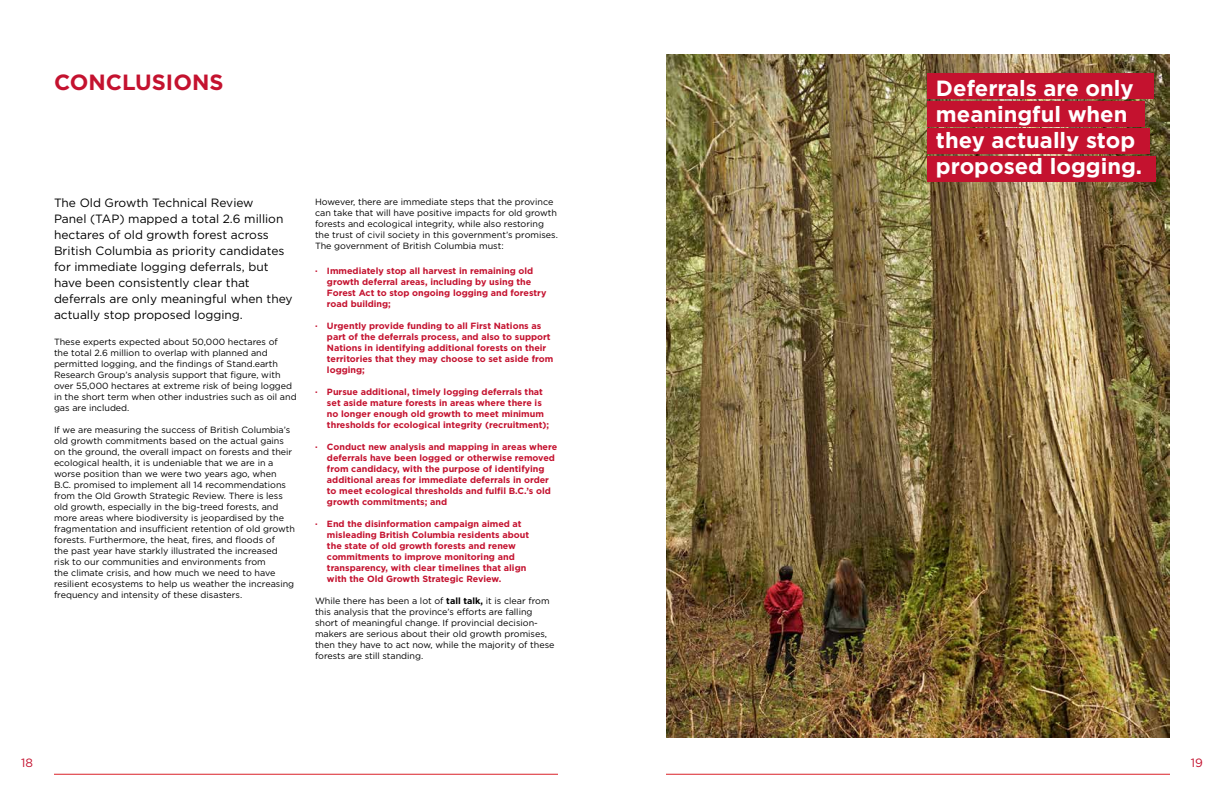
<style>
.page{position:relative;width:1224px;height:792px;background:#fff}
.page>*{position:absolute;margin:0;border:0;box-sizing:border-box;transform-origin:0 0}
.t1{font:700 22px/26px "Gotham";color:#fff}
.t2{font:700 22px "Gotham";color:#c4122f}
.t3{font:12px/16px "Gotham";color:#000}
.t4{font:12px "Gotham";color:#c4122f}
.t5{font:9px/11px "Gotham";color:#000}
.t6{font:700 9px/11px "Gotham";color:#c4122f}
.s1{font-weight:700}
</style>
<div class="page">
<hr style="left:54px;top:774px;width:504px;height:1px;background:#da2128">
<hr style="left:666px;top:774px;width:504px;height:1px;background:#da2128">
<img style="left:667px;top:54px;width:503px;height:684px">
<div style="left:927px;top:73px;width:226px;height:26px;background:#c4122f"></div>
<div style="left:927px;top:101px;width:217px;height:25px;background:#c4122f"></div>
<div style="left:927px;top:128px;width:222px;height:26px;background:#c4122f"></div>
<div style="left:927px;top:156px;width:229px;height:26px;background:#c4122f"></div>
<h1 class="t2" style="left:54px;top:70px;width:171px">CONCLUSIONS</h1>
<p class="t3" style="left:54px;top:195px;width:240px">The Old Growth Technical Review<br>Panel (TAP) mapped a total 2.6 million hectares of old growth forest across British Columbia as priority candidates for immediate logging deferrals, but have been consistently clear that deferrals are only meaningful when they actually stop proposed logging.</p>
<p class="t5" style="left:54px;top:336px;width:244px">These experts expected about 50,000 hectares of<br>the total 2.6 million to overlap with planned and permitted logging, and the findings of Stand.earth Research Group’s analysis support that figure, with over 55,000 hectares at extreme risk of being logged in the short term when other industries such as oil and gas are included.</p>
<p class="t5" style="left:54px;top:424px;width:243px">If we are measuring the success of British Columbia’s old growth commitments based on the actual gains on the ground, the overall impact on forests and their ecological health, it is undeniable that we are in a worse position than we were two years ago, when B.C. promised to implement all 14 recommendations from the Old Growth Strategic Review. There is less old growth, especially in the big-treed forests, and more areas where biodiversity is jeopardised by the fragmentation and insufficient retention of old growth forests. Furthermore, the heat, fires, and floods of<br>the past year have starkly illustrated the increased risk to our communities and environments from<br>the climate crisis, and how much we need to have resilient ecosystems to help us weather the increasing frequency and intensity of these disasters.</p>
<p class="t5" style="left:315px;top:196px;width:244px">However, there are immediate steps that the province can take that will have positive impacts for old growth forests and ecological integrity, while also restoring the trust of civil society in this government’s promises.<br>The government of British Columbia must:</p>
<p class="t6" style="left:327px;top:265px;width:221px;text-indent:-12px">· Immediately stop all harvest in remaining old growth deferral areas, including by using the Forest Act to stop ongoing logging and forestry road building;</p>
<p class="t6" style="left:327px;top:320px;width:228px;text-indent:-12px">· Urgently provide funding to all First Nations as part of the deferrals process, and also to support Nations in identifying additional forests on their territories that they may choose to set aside from logging;</p>
<p class="t6" style="left:327px;top:386px;width:224px;text-indent:-12px">· Pursue additional, timely logging deferrals that set aside mature forests in areas where there is no longer enough old growth to meet minimum thresholds for ecological integrity (recruitment);</p>
<p class="t6" style="left:327px;top:441px;width:232px;text-indent:-12px">· Conduct new analysis and mapping in areas where deferrals have been logged or otherwise removed from candidacy, with the purpose of identifying additional areas for immediate deferrals in order to meet ecological thresholds and fulfil B.C.’s old growth commitments; and</p>
<p class="t6" style="left:327px;top:518px;width:204px;text-indent:-12px">· End the disinformation campaign aimed at misleading British Columbia residents about the state of old growth forests and renew commitments to improve monitoring and transparency, with clear timelines that align with the Old Growth Strategic Review.</p>
<p class="t5" style="left:315px;top:595px;width:241px">While there has been a lot of <span class="s1">tall talk,</span> it is clear from this analysis that the province’s efforts are falling short of meaningful change. If provincial decision&shy;makers are serious about their old growth promises, then they have to act now, while the majority of these forests are still standing.</p>
<h1 class="t1" style="left:936px;top:75px;width:208px">Deferrals are only meaningful when they actually stop proposed logging.</h1>
<h2 class="t4" style="left:21px;top:756px;width:13px">18</h2>
<h2 class="t4" style="left:1191px;top:756px;width:14px">19</h2>
</div>
